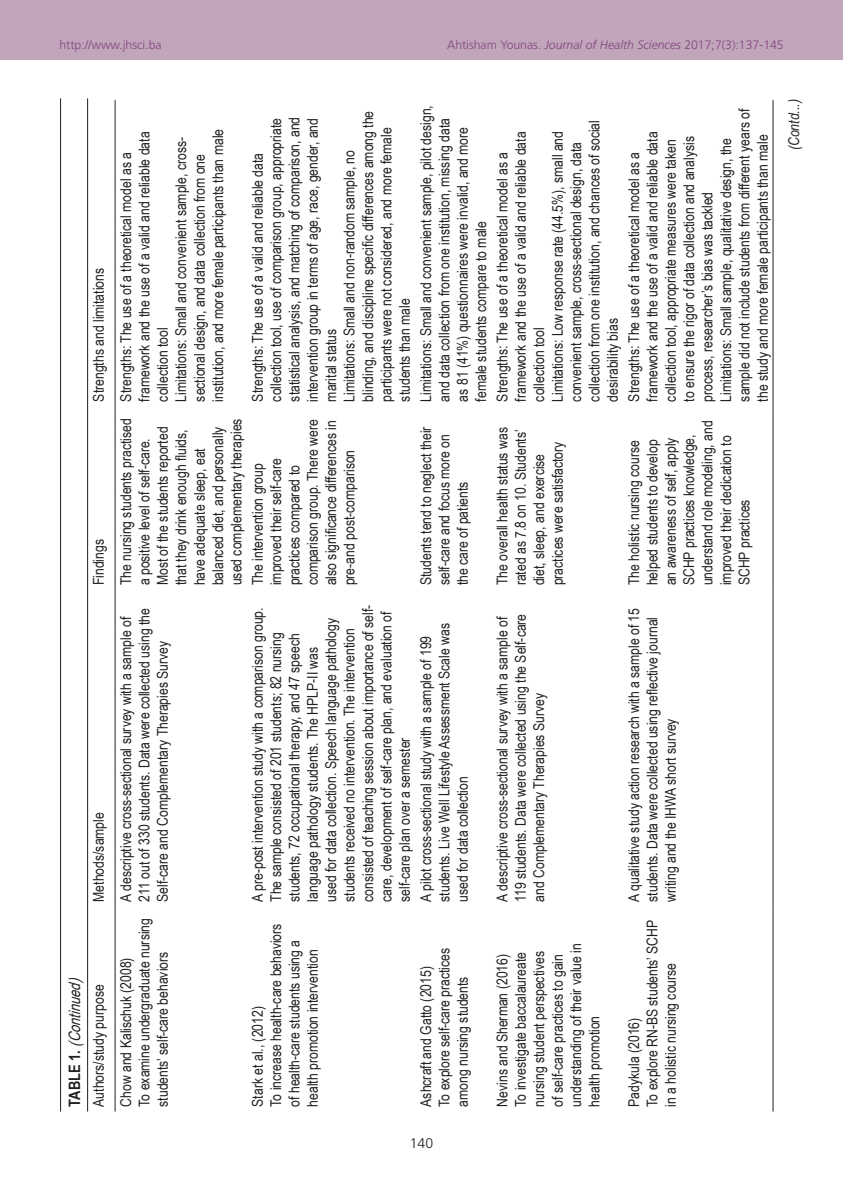
<style>
.page{position:relative;width:843px;height:1191px;background:#fff}
.page>*{position:absolute;margin:0;border:0;box-sizing:border-box;transform-origin:0 0}
.TT{font:italic 15.75px "Arial Narrow";color:#231f20}
.TB{font:14.88px/18.4px "Arial Narrow";color:#231f20}
.TBL{font:14.88px/18.4px "Arial Narrow";color:#231f20}
.TCH{font:14.88px "Arial Narrow";color:#231f20}
.TB-2{font:italic 14.88px "Arial Narrow";color:#231f20}
.t1{font:300 14px "Frutiger CE";color:#231f20}
.t2{font:300 12.25px "Frutiger CE";color:#82467e}
.s1{font-style:italic}
.s2{font-weight:700;font-style:normal}
</style>
<div class="page">
<div style="left:0;top:0;width:843px;height:60px;background:#c0a5bb"></div>
<hr style="left:773px;top:912px;width:1px;height:199px;background:#231f20">
<hr style="left:773px;top:595px;width:1px;height:311px;background:#231f20">
<hr style="left:773px;top:412px;width:1px;height:178px;background:#231f20">
<hr style="left:773px;top:100px;width:1px;height:306px;background:#231f20">
<hr style="left:115px;top:912px;width:1px;height:199px;background:#231f20">
<hr style="left:115px;top:595px;width:1px;height:311px;background:#231f20">
<hr style="left:115px;top:412px;width:1px;height:178px;background:#231f20">
<hr style="left:115px;top:100px;width:1px;height:306px;background:#231f20">
<hr style="left:60px;top:98px;width:1px;height:1013px;background:#231f20">
<hr style="left:87px;top:98px;width:1px;height:1013px;background:#231f20">
<p class="t2" style="left:60px;top:37px;width:104px">http://www.jhsci.ba</p>
<p class="t2" style="left:447px;top:37px;width:338px">Ahtisham Younas. <span class="s1">Journal of Health Sciences</span> 2017;7(3):137-145</p>
<p class="TCH" style="left:88px;top:401px;width:135px;rotate:-90deg">Strengths and limitations</p>
<p class="TCH" style="left:88px;top:585px;width:48px;rotate:-90deg">Findings</p>
<p class="TCH" style="left:88px;top:902px;width:91px;rotate:-90deg">Methods/sample</p>
<p class="TT" style="left:63px;top:1106px;width:135px;rotate:-90deg"><span class="s2">TA B L E 1 .</span> (Continued)</p>
<p class="TCH" style="left:88px;top:1106px;width:124px;rotate:-90deg">Authors/study purpose</p>
<p class="TB" style="left:116px;top:401px;width:271px;rotate:-90deg">Strengths: The use of a theoretical model as a framework and the use of a valid and reliable data collection tool</p>
<p class="TB" style="left:171px;top:401px;width:274px;rotate:-90deg">Limitations: Small and convenient sample, cross&shy;sectional design, and data collection from one institution, and more female participants than male</p>
<p class="TB" style="left:248px;top:401px;width:286px;rotate:-90deg">Strengths: The use of a valid and reliable data collection tool, use of comparison group, appropriate statistical analysis, and matching of comparison, and intervention group in terms of age, race, gender, and marital status</p>
<p class="TB" style="left:340px;top:401px;width:292px;rotate:-90deg">Limitations: Small and non-random sample, no blinding, and discipline specific differences among the participants were not considered, and more female students than male</p>
<p class="TB" style="left:116px;top:585px;width:168px;rotate:-90deg">The nursing students practised a positive level of self-care.<br>Most of the students reported that they drink enough fluids, have adequate sleep, eat balanced diet, and personally used complementary therapies</p>
<p class="TB" style="left:248px;top:585px;width:167px;rotate:-90deg">The intervention group improved their self-care practices compared to comparison group. There were also significance differences in pre-and post-comparison</p>
<p class="TBL" style="left:716px;top:401px;width:295px;rotate:-90deg">Limitations: Small sample, qualitative design, the sample did not include students from different years of the study and more female participants than male</p>
<p class="TB-2" style="left:784px;top:150px;width:53px;rotate:-90deg">(Contd...)</p>
<p class="TB" style="left:416px;top:401px;width:298px;rotate:-90deg">Limitations: Small and convenient sample, pilot design, and data collection from one institution, missing data as 81 (41%) questionnaires were invalid, and more female students compare to male</p>
<p class="TB" style="left:493px;top:401px;width:271px;rotate:-90deg">Strengths: The use of a theoretical model as a framework and the use of a valid and reliable data collection tool</p>
<p class="TB" style="left:548px;top:401px;width:283px;rotate:-90deg">Limitations: Low response rate (44.5%), small and convenient sample, cross-sectional design, data collection from one institution, and chances of social desirability bias</p>
<p class="TBL" style="left:624px;top:401px;width:271px;rotate:-90deg">Strengths: The use of a theoretical model as a framework and the use of a valid and reliable data collection tool, appropriate measures were taken to ensure the rigor of data collection and analysis process, researcher’s bias was tackled</p>
<p class="TB" style="left:416px;top:585px;width:160px;rotate:-90deg">Students tend to neglect their self-care and focus more on the care of patients</p>
<p class="TB" style="left:493px;top:585px;width:159px;rotate:-90deg">The overall health status was rated as 7.8 on 10. Students’ diet, sleep, and exercise practices were satisfactory</p>
<p class="TBL" style="left:624px;top:585px;width:166px;rotate:-90deg">The holistic nursing course helped students to develop<br>an awareness of self, apply<br>SCHP practices knowledge, understand role modeling, and improved their dedication to<br>SCHP practices</p>
<p class="TB" style="left:116px;top:902px;width:295px;rotate:-90deg">A descriptive cross-sectional survey with a sample of<br>211 out of 330 students. Data were collected using the<br>Self-care and Complementary Therapies Survey</p>
<p class="TB" style="left:135px;top:1106px;width:190px;rotate:-90deg">To examine undergraduate nursing students’ self-care behaviors</p>
<p class="TB" style="left:116px;top:1106px;width:151px;rotate:-90deg">Chow and Kalischuk (2008)</p>
<p class="TB" style="left:248px;top:902px;width:298px;rotate:-90deg">A pre-post intervention study with a comparison group.<br>The sample consisted of 201 students; 82 nursing students, 72 occupational therapy, and 47 speech language pathology students. The HPLP-II was<br>used for data collection. Speech language pathology students received no intervention. The intervention consisted of teaching session about importance of self&shy;care, development of self-care plan, and evaluation of self-care plan over a semester</p>
<p class="TB" style="left:416px;top:902px;width:280px;rotate:-90deg">A pilot cross-sectional study with a sample of 199 students. Live Well Lifestyle Assessment Scale was used for data collection</p>
<p class="TB" style="left:266px;top:1106px;width:185px;rotate:-90deg">To increase health-care behaviors of health-care students using a health promotion intervention</p>
<p class="TB" style="left:248px;top:1106px;width:102px;rotate:-90deg">Stark et al., (2012)</p>
<p class="TB" style="left:434px;top:1106px;width:160px;rotate:-90deg">To explore self-care practices among nursing students</p>
<p class="TB" style="left:416px;top:1106px;width:142px;rotate:-90deg">Ashcraft and Gatto (2015)</p>
<p class="t1" style="left:410px;top:1134px;width:25px">140</p>
<p class="TB" style="left:493px;top:902px;width:289px;rotate:-90deg">A descriptive cross-sectional survey with a sample of<br>119 students. Data were collected using the Self-care and Complementary Therapies Survey</p>
<p class="TB" style="left:493px;top:1106px;width:154px;rotate:-90deg">Nevins and Sherman (2016)</p>
<p class="TB" style="left:511px;top:1106px;width:165px;rotate:-90deg">To investigate baccalaureate nursing student perspectives of self-care practices to gain understanding of their value in health promotion</p>
<p class="TBL" style="left:624px;top:902px;width:295px;rotate:-90deg">A qualitative study action research with a sample of 15 students. Data were collected using reflective journal writing and the IHWA short survey</p>
<p class="TBL" style="left:643px;top:1106px;width:188px;rotate:-90deg">To explore RN-BS students’ SCHP in a holistic nursing course</p>
<p class="TBL" style="left:624px;top:1106px;width:90px;rotate:-90deg">Padykula (2016)</p>
</div>
